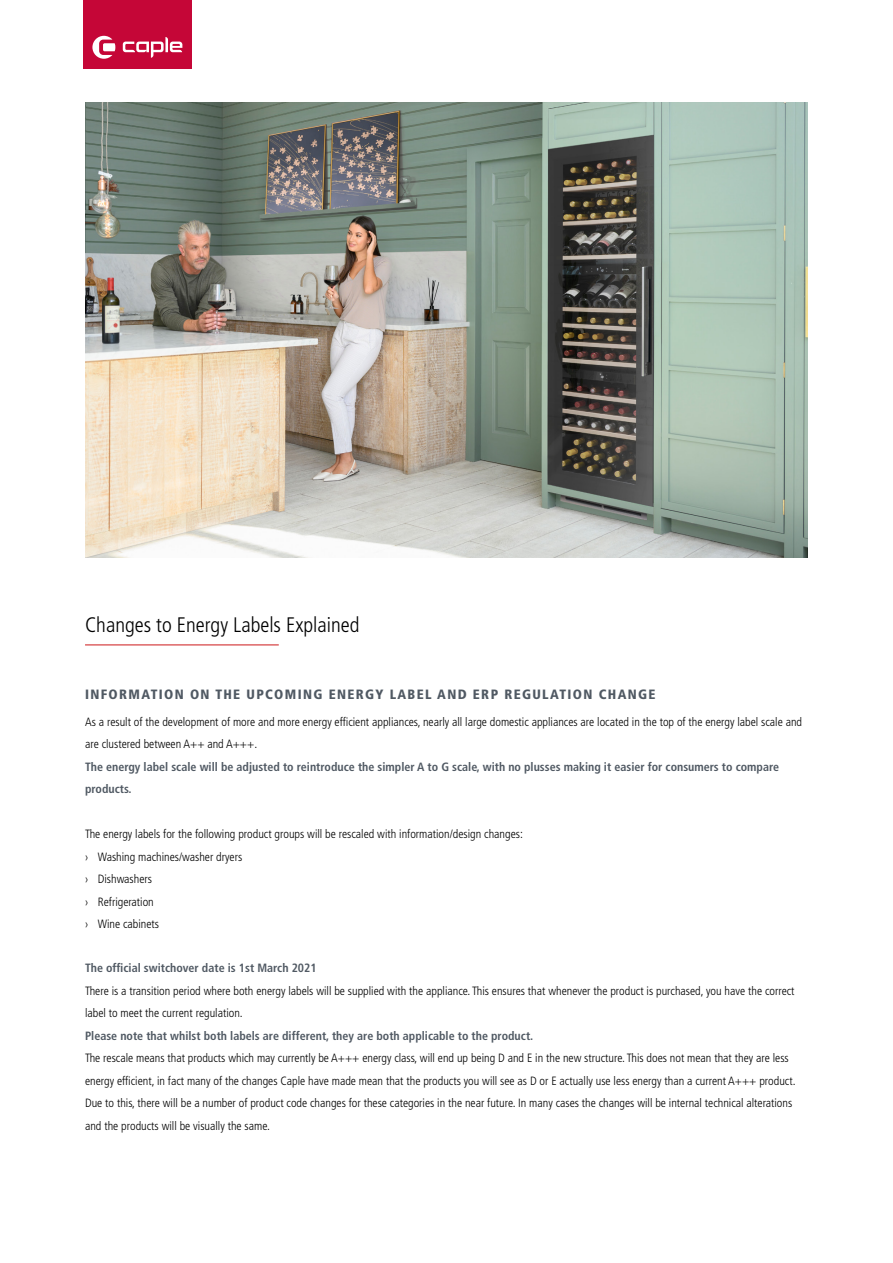
<style>
.page{position:relative;width:893px;height:1263px;background:#fff}
.page>*{position:absolute;margin:0;border:0;box-sizing:border-box;transform-origin:0 0}
.t1{font:300 condensed 21px "Frutiger";color:#000}
.t2{font:900 condensed 13.5px "Frutiger";letter-spacing:.1em;color:#505963}
.t3{font:300 condensed 12px/22.5px "Frutiger";color:#000}
.t4{font:700 condensed 12px/22.5px "Frutiger";color:#505963}
</style>
<div class="page">
<div style="left:83px;top:0;width:109px;height:68px;background:#c50637"></div>
<svg style="left:92px;top:36px;width:23px;height:23px"></svg>
<svg style="left:123px;top:37px;width:59px;height:21px"></svg>
<hr style="left:85px;top:644px;width:194px;height:1px;background:#cd1719">
<img style="left:85px;top:102px;width:723px;height:455px">
<h1 class="t1" style="left:85px;top:616px;width:276px">Changes to Energy Labels Explained</h1>
<p class="t2" style="left:85px;top:686px;width:572px">INFORMATION ON THE UPCOMING ENERGY LABEL AND ERP REGULATION CHANGE</p>
<p class="t3" style="left:85px;top:711px;width:719px">As a result of the development of more and more energy efficient appliances, nearly all large domestic appliances are located in the top of the energy label scale and are clustered between A++ and A+++.</p>
<p class="t4" style="left:85px;top:756px;width:696px">The energy label scale will be adjusted to reintroduce the simpler A to G scale, with no plusses making it easier for consumers to compare products.</p>
<p class="t3" style="left:85px;top:824px;width:439px">The energy labels for the following product groups will be rescaled with information/design changes: › Washing machines/washer dryers<br>› Dishwashers<br>› Refrigeration<br>› Wine cabinets</p>
<p class="t4" style="left:85px;top:958px;width:233px">The official switchover date is 1st March 2021</p>
<p class="t3" style="left:85px;top:980px;width:711px">There is a transition period where both energy labels will be supplied with the appliance. This ensures that whenever the product is purchased, you have the correct label to meet the current regulation.</p>
<p class="t4" style="left:85px;top:1025px;width:450px">Please note that whilst both labels are different, they are both applicable to the product.</p>
<p class="t3" style="left:85px;top:1048px;width:712px">The rescale means that products which may currently be A+++ energy class, will end up being D and E in the new structure. This does not mean that they are less energy efficient, in fact many of the changes Caple have made mean that the products you will see as D or E actually use less energy than a current A+++ product.<br>Due to this, there will be a number of product code changes for these categories in the near future. In many cases the changes will be internal technical alterations and the products will be visually the same.</p>
</div>
